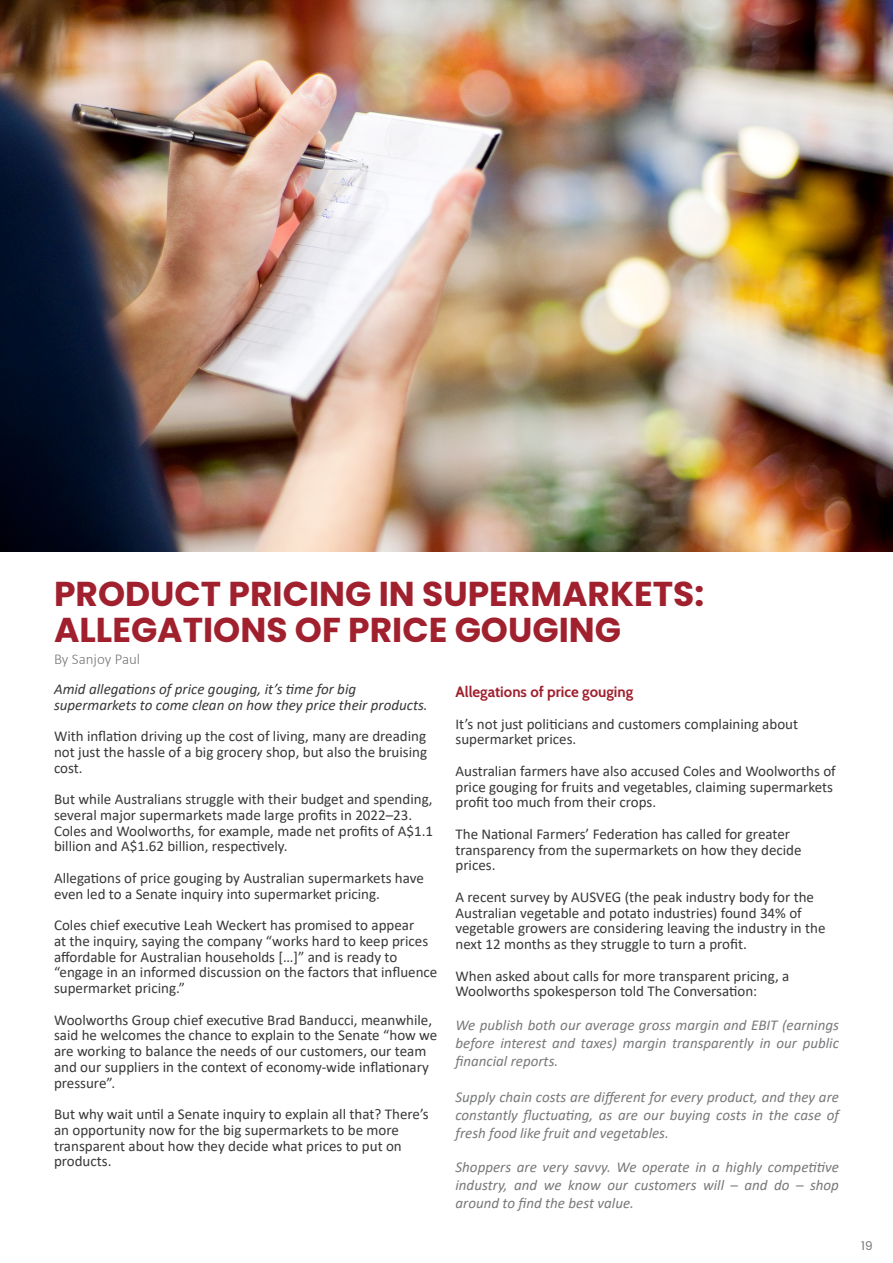
<style>
.page{position:relative;width:893px;height:1263px;background:#fff}
.page>*{position:absolute;margin:0;border:0;box-sizing:border-box;transform-origin:0 0}
.t1{font:700 34.5px/36px "Poppins";color:#a0202e}
.t2{font:15px/15.8px "Calibri";color:#383839}
.t3{font:italic 15px/18px "Calibri";color:#78797b;text-align:justify}
.t4{font:italic 15px/15.8px "Calibri";color:#383839}
.t5{font:700 15px "Cabin";color:#a0202e}
.t6{font:300 15px "Calibri";color:#77787b}
.t7{font:12px "Poppins";color:#77787b}
</style>
<div class="page">
<img style="left:0;top:0;width:893px;height:552px">
<h1 class="t1" style="left:54px;top:576px;width:652px">PRODUCT PRICING IN SUPERMARKETS:<br>ALLEGATIONS OF PRICE GOUGING</h1>
<p class="t6" style="left:54px;top:649px;width:88px">By Sanjoy Paul</p>
<p class="t4" style="left:54px;top:680px;width:375px">Amid allegations of price gouging, it’s time for big supermarkets to come clean on how they price their products.</p>
<p class="t2" style="left:54px;top:728px;width:375px;text-align:justify">With inflation driving up the cost of living, many are dreading not just the hassle of a big grocery shop, but also the bruising cost.</p>
<p class="t2" style="left:54px;top:791px;width:381px">But while Australians struggle with their budget and spending, several major supermarkets made large profits in 2022–23.<br>Coles and Woolworths, for example, made net profits of A$1.1 billion and A$1.62 billion, respectively.</p>
<p class="t2" style="left:54px;top:869px;width:371px">Allegations of price gouging by Australian supermarkets have even led to a Senate inquiry into supermarket pricing.</p>
<p class="t2" style="left:54px;top:917px;width:385px">Coles chief executive Leah Weckert has promised to appear<br>at the inquiry, saying the company “works hard to keep prices affordable for Australian households […]” and is ready to “engage in an informed discussion on the factors that influence supermarket pricing.”</p>
<p class="t2" style="left:54px;top:1011px;width:385px">Woolworths Group chief executive Brad Banducci, meanwhile, said he welcomes the chance to explain to the Senate “how we are working to balance the needs of our customers, our team and our suppliers in the context of economy-wide inflationary pressure”.</p>
<p class="t2" style="left:54px;top:1106px;width:376px">But why wait until a Senate inquiry to explain all that? There’s an opportunity now for the big supermarkets to be more transparent about how they decide what prices to put on products.</p>
<p class="t5" style="left:455px;top:683px;width:179px">Allegations of price gouging</p>
<p class="t2" style="left:455px;top:715px;width:344px">It’s not just politicians and customers complaining about supermarket prices.</p>
<p class="t2" style="left:455px;top:762px;width:382px">Australian farmers have also accused Coles and Woolworths of price gouging for fruits and vegetables, claiming supermarkets profit too much from their crops.</p>
<p class="t2" style="left:455px;top:825px;width:348px">The National Farmers’ Federation has called for greater transparency from the supermarkets on how they decide prices.</p>
<p class="t2" style="left:455px;top:888px;width:372px">A recent survey by AUSVEG (the peak industry body for the Australian vegetable and potato industries) found 34% of vegetable growers are considering leaving the industry in the next 12 months as they struggle to turn a profit.</p>
<p class="t2" style="left:455px;top:967px;width:335px">When asked about calls for more transparent pricing, a<br>Woolworths spokesperson told The Conversation:</p>
<p class="t3" style="left:455px;top:1015px;width:385px">We publish both our average gross margin and EBIT (earnings before interest and taxes) margin transparently in our public financial reports.</p>
<p class="t3" style="left:455px;top:1087px;width:385px">Supply chain costs are different for every product, and they are constantly fluctuating, as are our buying costs in the case of fresh food like fruit and vegetables.</p>
<p class="t3" style="left:455px;top:1157px;width:385px">Shoppers are very savvy. We operate in a highly competitive industry, and we know our customers will – and do – shop around to find the best value.</p>
<p class="t7" style="left:861px;top:1239px;width:13px">19</p>
</div>
